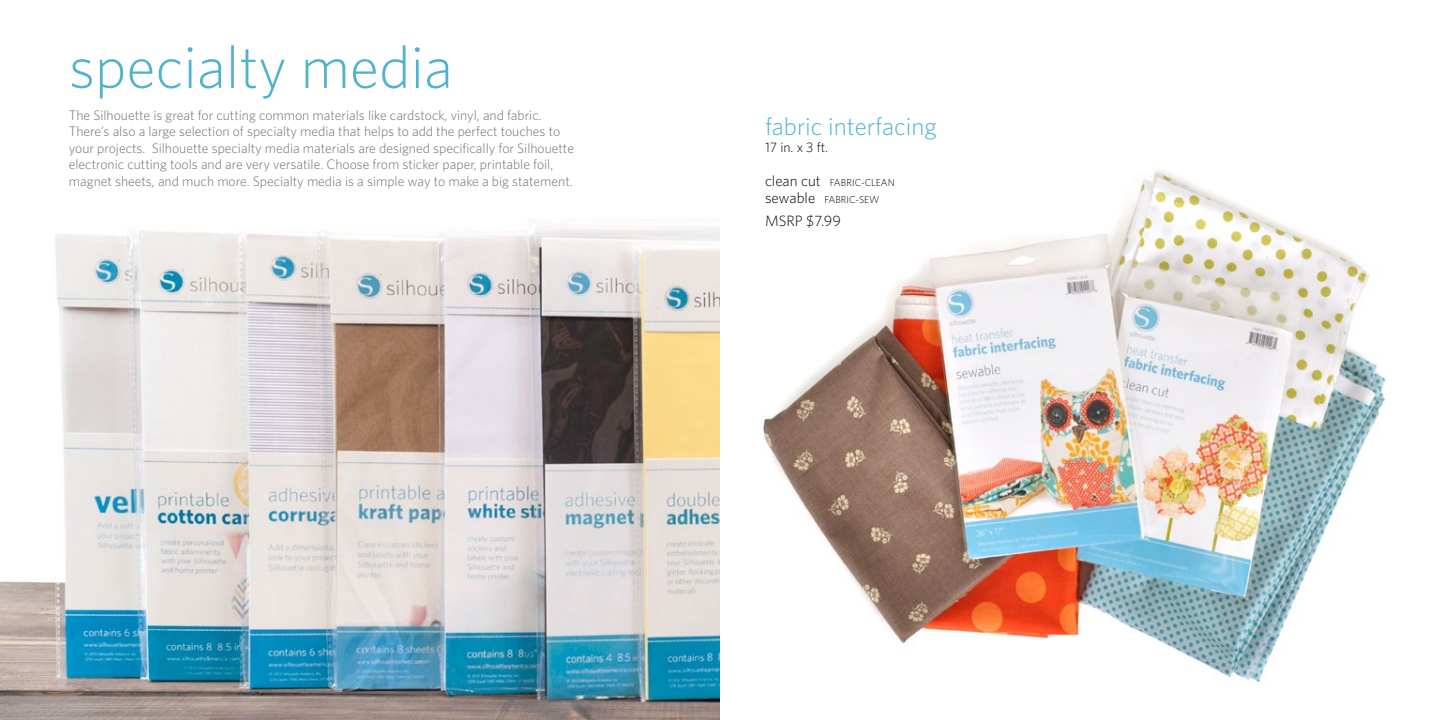
<style>
.page{position:relative;width:1440px;height:720px;background:#fff}
.page>*{position:absolute;margin:0;border:0;box-sizing:border-box;transform-origin:0 0}
.t1{font:300 60px "Whitney";color:#4fb3cf}
.t2{font:300 25px "Whitney";color:#4fb3cf}
.t3{font:300 15px "Whitney";color:#000}
.t4{font:300 13.75px/16.5px "Whitney";color:#6d6e71}
.t5{font:300 13.75px "Whitney";color:#000}
.t6{font:300 10px/17.5px "Whitney";color:#000}
.s1{font-size:15px}
</style>
<div class="page">
<img style="left:0;top:227px;width:720px;height:493px">
<img style="left:763px;top:170px;width:623px;height:513px">
<h1 class="t1" style="left:69px;top:32px;width:385px">specialty media</h1>
<p class="t4" style="left:69px;top:106px;width:507px">The Silhouette is great for cutting common materials like cardstock, vinyl, and fabric.<br>There’s also a large selection of specialty media that helps to add the perfect touches to your projects. Silhouette specialty media materials are designed specifically for Silhouette electronic cutting tools and are very versatile. Choose from sticker paper, printable foil, magnet sheets, and much more. Specialty media is a simple way to make a big statement.</p>
<h2 class="t2" style="left:765px;top:112px;width:173px">fabric interfacing</h2>
<p class="t5" style="left:765px;top:140px;width:65px">17 in. x 3 ft.</p>
<p class="t6" style="left:765px;top:173px;width:131px"><span class="s1">clean cut</span> FABRIC-CLEAN <span class="s1">sewable</span> FABRIC-SEW</p>
<p class="t3" style="left:765px;top:212px;width:78px">MSRP $7.99</p>
</div>
